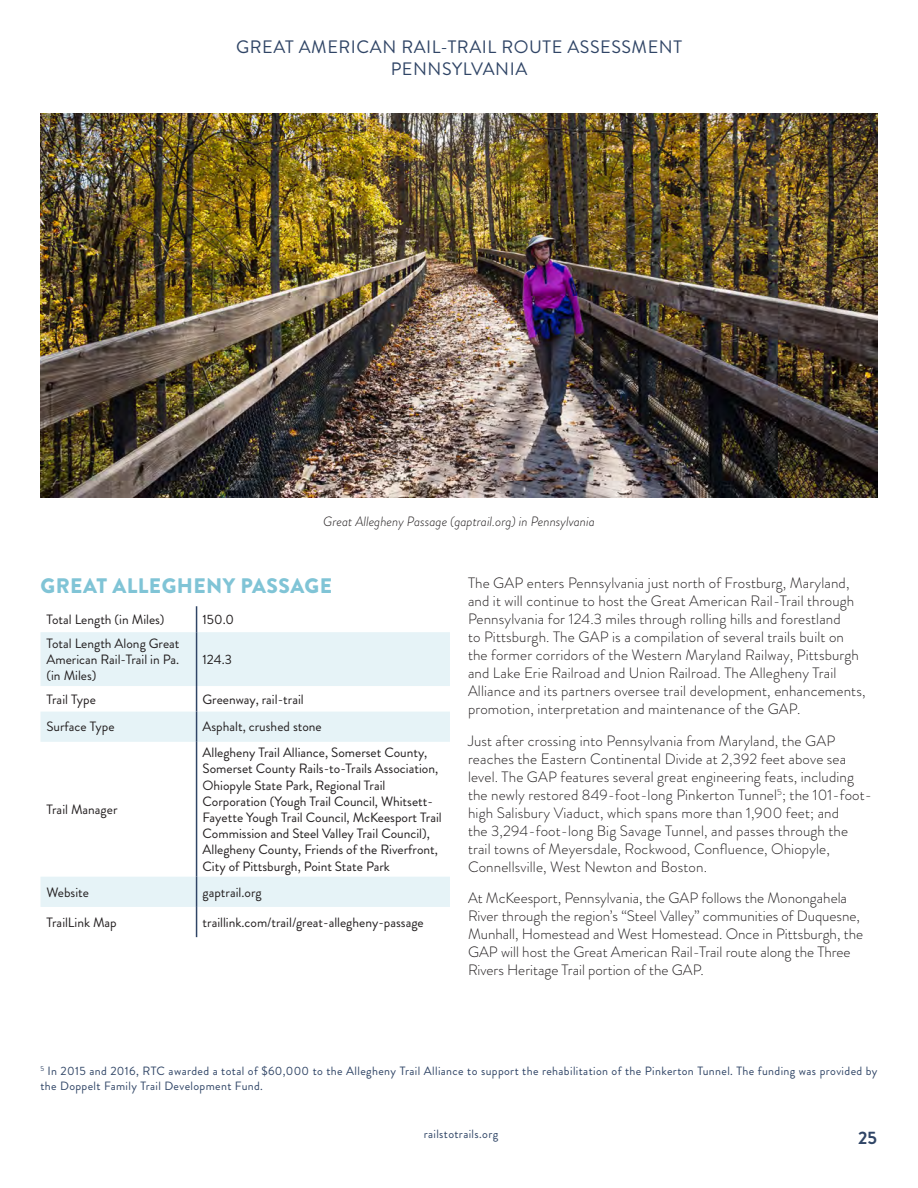
<style>
.page{position:relative;width:918px;height:1188px;background:#fff}
.page>*{position:absolute;margin:0;border:0;box-sizing:border-box;transform-origin:0 0}
.t1{font:900 21px "Brandon Grotesque";letter-spacing:.02em;color:#80c4d6}
.Chapter_Reminder__He{font:18px/21.6px "Brandon Grotesque";letter-spacing:.03em;color:#304566;text-align:center}
.Page{font:700 18px "Brandon Grotesque";color:#304566}
.Body_Copy{font:300 15px/18px "Brandon Grotesque";letter-spacing:.01em;color:#231f20}
.t2{font:13.5px/16.2px "Brandon Grotesque";color:#231f20;text-align:justify}
.t3{font:italic 300 13.5px "Brandon Grotesque";color:#231f20}
.t4{font:12px/14.4px "Brandon Grotesque";letter-spacing:.03em;color:#304566}
</style>
<div class="page">
<img style="left:40px;top:113px;width:837px;height:384px">
<svg style="left:40px;top:632px;width:410px;height:275px"></svg>
<svg style="left:196px;top:606px;width:1px;height:26px"></svg>
<hr style="left:196px;top:632px;width:1px;height:54px;background:#304566">
<svg style="left:196px;top:686px;width:1px;height:26px"></svg>
<hr style="left:196px;top:712px;width:1px;height:30px;background:#304566">
<hr style="left:196px;top:742px;width:1px;height:135px;background:#304566">
<hr style="left:196px;top:877px;width:1px;height:30px;background:#304566">
<hr style="left:196px;top:907px;width:1px;height:30px;background:#304566">
<p class="Chapter_Reminder__He" style="left:236px;top:36px;width:447px">GREAT AMERICAN RAIL-TRAIL ROUTE ASSESSMENT<br>PENNSYLVANIA</p>
<p class="t3" style="left:323px;top:513px;width:273px">Great Allegheny Passage (gaptrail.org) in Pennsylvania</p>
<h2 class="t1" style="left:41px;top:570px;width:293px">GREAT ALLEGHENY PASSAGE</h2>
<p class="t2" style="left:46px;top:611px;width:120px">Total Length (in Miles)</p>
<p class="t2" style="left:203px;top:611px;width:33px">150.0</p>
<p class="t2" style="left:46px;top:635px;width:135px">Total Length Along Great American Rail-Trail in Pa. (in Miles)</p>
<p class="t2" style="left:203px;top:651px;width:31px">124.3</p>
<p class="t2" style="left:46px;top:691px;width:51px">Trail Type</p>
<p class="t2" style="left:203px;top:691px;width:103px">Greenway, rail-trail</p>
<p class="t2" style="left:46px;top:719px;width:70px">Surface Type</p>
<p class="t2" style="left:203px;top:719px;width:121px">Asphalt, crushed stone</p>
<p class="t2" style="left:46px;top:801px;width:73px">Trail Manager</p>
<p class="t2" style="left:203px;top:745px;width:241px;text-align:left">Allegheny Trail Alliance, Somerset County, Somerset County Rails-to-Trails Association, Ohiopyle State Park, Regional Trail Corporation (Yough Trail Council, Whitsett-Fayette Yough Trail Council, McKeesport Trail Commission and Steel Valley Trail Council), Allegheny County, Friends of the Riverfront, City of Pittsburgh, Point State Park</p>
<p class="t2" style="left:46px;top:884px;width:44px">Website</p>
<p class="t2" style="left:203px;top:884px;width:61px">gaptrail.org</p>
<p class="t2" style="left:46px;top:914px;width:72px">TrailLink Map</p>
<p class="t2" style="left:203px;top:914px;width:223px">traillink.com/trail/great-allegheny-passage</p>
<p class="Body_Copy" style="left:468px;top:574px;width:399px">The GAP enters Pennsylvania just north of Frostburg, Maryland, and it will continue to host the Great American Rail-Trail through Pennsylvania for 124.3 miles through rolling hills and forestland<br>to Pittsburgh. The GAP is a compilation of several trails built on the former corridors of the Western Maryland Railway, Pittsburgh and Lake Erie Railroad and Union Railroad. The Allegheny Trail Alliance and its partners oversee trail development, enhancements, promotion, interpretation and maintenance of the GAP.</p>
<p class="Body_Copy" style="left:468px;top:732px;width:406px">Just after crossing into Pennsylvania from Maryland, the GAP reaches the Eastern Continental Divide at 2,392 feet above sea level. The GAP features several great engineering feats, including the newly restored 849-foot-long Pinkerton Tunnel<sup>5</sup>; the 101-foot&shy;high Salisbury Viaduct, which spans more than 1,900 feet; and<br>the 3,294-foot-long Big Savage Tunnel, and passes through the trail towns of Meyersdale, Rockwood, Confluence, Ohiopyle, Connellsville, West Newton and Boston.</p>
<p class="Body_Copy" style="left:468px;top:889px;width:397px">At McKeesport, Pennsylvania, the GAP follows the Monongahela River through the region’s “Steel Valley” communities of Duquesne, Munhall, Homestead and West Homestead. Once in Pittsburgh, the GAP will host the Great American Rail-Trail route along the Three Rivers Heritage Trail portion of the GAP.</p>
<p class="t4" style="left:40px;top:1064px;width:839px"><sup>5</sup> In 2015 and 2016, RTC awarded a total of $60,000 to the Allegheny Trail Alliance to support the rehabilitation of the Pinkerton Tunnel. The funding was provided by the Doppelt Family Trail Development Fund.</p>
<p class="t4" style="left:424px;top:1127px;width:76px">railstotrails.org</p>
<p class="Page" style="left:858px;top:1125px;width:20px">25</p>
</div>
